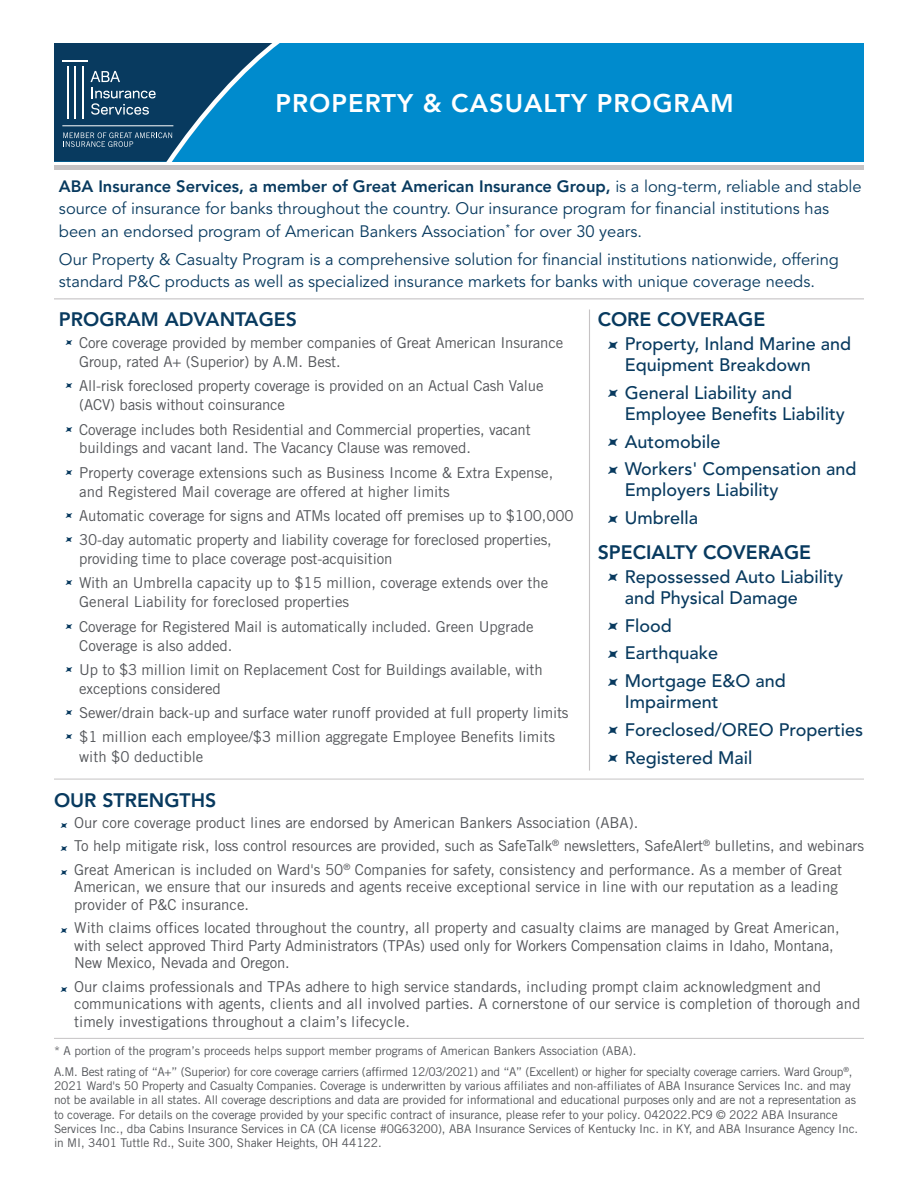
<style>
.page{position:relative;width:918px;height:1188px;background:#fff}
.page>*{position:absolute;margin:0;border:0;box-sizing:border-box;transform-origin:0 0}
.t1{font:800 25.5px "Avenir LT Pro";letter-spacing:.04em;color:#fff}
.t2{font:800 19.5px "Avenir LT Pro";color:#083a5f}
.t3{font:500 18px/21px "Avenir LT Std";color:#083a5f}
.t4{font:16.5px/22.5px "Avenir LT Std";color:#083a5f}
.t5{font:800 16.5px "Avenir LT Pro";color:#083a5f}
.t6{font:15px/18.9px "Trade Gothic LT Std";color:#54565a}
.t7{font:12px/14.2px "Trade Gothic LT Std";letter-spacing:-.01em;color:#54565a}
.s1{font-family:"Avenir LT Std";font-weight:400}
.s2{font-family:"plg 3";font-size:6px;color:#083a5f}
.s3{font-family:"plg 3";font-weight:400;font-size:9px}
</style>
<div class="page">
<div style="left:55px;top:43px;width:809px;height:119px;background:#008bcd"></div>
<div style="left:54px;top:165px;width:810px;height:5px;background:#c6c3c4"></div>
<hr style="left:54px;top:1038px;width:810px;height:1px;background:#c6c3c4">
<svg style="left:54px;top:43px;width:226px;height:119px"></svg>
<hr style="left:62px;top:126px;width:111px;height:1px;background:#fff">
<hr style="left:54px;top:779px;width:810px;height:1px;background:#c6c3c4">
<hr style="left:589px;top:309px;width:1px;height:462px;background:#c6c3c4">
<hr style="left:54px;top:298px;width:810px;height:1px;background:#c6c3c4">
<h1 class="t1" style="left:276px;top:88px;width:460px">PROPERTY &amp; CASUALTY PROGRAM</h1>
<p class="t5" style="left:59px;top:176px;width:804px">ABA Insurance Services, a member of Great American Insurance Group, <span class="s1">is a long-term, reliable and stable</span></p>
<p class="t4" style="left:59px;top:198px;width:772px">source of insurance for banks throughout the country. Our insurance program for financial institutions has been an endorsed program of American Bankers Association<sup>*</sup> for over 30 years.</p>
<p class="t4" style="left:59px;top:248px;width:781px">Our Property &amp; Casualty Program is a comprehensive solution for financial institutions nationwide, offering standard P&amp;C products as well as specialized insurance markets for banks with unique coverage needs.</p>
<h2 class="t2" style="left:59px;top:308px;width:239px">PROGRAM ADVANTAGES</h2>
<p class="t6" style="left:79px;top:333px;width:486px;text-indent:-14px"><sup>•</sup> Core coverage provided by member companies of Great American Insurance<br>Group, rated A+ (Superior) by A.M. Best.</p>
<p class="t6" style="left:79px;top:376px;width:466px;text-indent:-14px"><sup>•</sup> All-risk foreclosed property coverage is provided on an Actual Cash Value (ACV) basis without coinsurance</p>
<p class="t6" style="left:79px;top:420px;width:453px;text-indent:-14px"><sup>•</sup> Coverage includes both Residential and Commercial properties, vacant buildings and vacant land. The Vacancy Clause was removed.</p>
<p class="t6" style="left:79px;top:463px;width:476px;text-indent:-14px"><sup>•</sup> Property coverage extensions such as Business Income &amp; Extra Expense, and Registered Mail coverage are offered at higher limits</p>
<p class="t6" style="left:66px;top:506px;width:509px"><sup>•</sup> Automatic coverage for signs and ATMs located off premises up to $100,000</p>
<p class="t6" style="left:79px;top:530px;width:474px;text-indent:-14px"><sup>•</sup> 30-day automatic property and liability coverage for foreclosed properties, providing time to place coverage post-acquisition</p>
<p class="t6" style="left:79px;top:573px;width:471px;text-indent:-14px"><sup>•</sup> With an Umbrella capacity up to $15 million, coverage extends over the<br>General Liability for foreclosed properties</p>
<p class="t6" style="left:79px;top:617px;width:456px;text-indent:-14px"><sup>•</sup> Coverage for Registered Mail is automatically included. Green Upgrade<br>Coverage is also added.</p>
<p class="t6" style="left:79px;top:660px;width:465px;text-indent:-14px"><sup>•</sup> Up to $3 million limit on Replacement Cost for Buildings available, with exceptions considered</p>
<p class="t6" style="left:66px;top:703px;width:504px"><sup>•</sup> Sewer/drain back-up and surface water runoff provided at full property limits</p>
<p class="t6" style="left:79px;top:727px;width:477px;line-height:19.5px;text-indent:-14px"><sup>•</sup> $1 million each employee/$3 million aggregate Employee Benefits limits with $0 deductible</p>
<h2 class="t2" style="left:54px;top:788px;width:164px">OUR STRENGTHS</h2>
<p class="t6" style="left:61px;top:813px;width:579px"><span class="s2">•</span> Our core coverage product lines are endorsed by American Bankers Association (ABA).</p>
<p class="t6" style="left:61px;top:836px;width:805px"><span class="s2">•</span> To help mitigate risk, loss control resources are provided, such as SafeTalk<sup>®</sup> newsletters, SafeAlert<sup>®</sup> bulletins, and webinars</p>
<p class="t6" style="left:74px;top:860px;width:769px;line-height:17.5px;text-indent:-14px"><span class="s2">•</span> Great American is included on Ward's 50<sup>®</sup> Companies for safety, consistency and performance. As a member of Great<br>American, we ensure that our insureds and agents receive exceptional service in line with our reputation as a leading provider of P&amp;C insurance.</p>
<p class="t6" style="left:74px;top:919px;width:767px;line-height:17.5px;text-indent:-14px"><span class="s2">•</span> With claims offices located throughout the country, all property and casualty claims are managed by Great American, with select approved Third Party Administrators (TPAs) used only for Workers Compensation claims in Idaho, Montana,<br>New Mexico, Nevada and Oregon.</p>
<p class="t6" style="left:74px;top:977px;width:788px;line-height:17.5px;text-indent:-14px"><span class="s2">•</span> Our claims professionals and TPAs adhere to high service standards, including prompt claim acknowledgment and communications with agents, clients and all involved parties. A cornerstone of our service is completion of thorough and timely investigations throughout a claim’s lifecycle.</p>
<h2 class="t2" style="left:598px;top:308px;width:169px">CORE COVERAGE</h2>
<p class="t3" style="left:625px;top:334px;width:228px;text-indent:-17px"><span class="s3">•</span> Property, Inland Marine and<br>Equipment Breakdown</p>
<p class="t3" style="left:625px;top:383px;width:222px;text-indent:-17px"><span class="s3">•</span> General Liability and<br>Employee Benefits Liability</p>
<p class="t3" style="left:608px;top:431px;width:114px"><span class="s3">•</span> Automobile</p>
<p class="t3" style="left:625px;top:459px;width:233px;text-indent:-17px"><span class="s3">•</span> Workers' Compensation and<br>Employers Liability</p>
<p class="t3" style="left:608px;top:508px;width:91px"><span class="s3">•</span> Umbrella</p>
<h2 class="t2" style="left:598px;top:540px;width:215px">SPECIALTY COVERAGE</h2>
<p class="t3" style="left:625px;top:567px;width:220px;text-indent:-17px"><span class="s3">•</span> Repossessed Auto Liability and Physical Damage</p>
<p class="t3" style="left:608px;top:615px;width:65px"><span class="s3">•</span> Flood</p>
<p class="t3" style="left:608px;top:643px;width:111px"><span class="s3">•</span> Earthquake</p>
<p class="t3" style="left:625px;top:671px;width:162px;text-indent:-17px"><span class="s3">•</span> Mortgage E&amp;O and<br>Impairment</p>
<p class="t3" style="left:608px;top:720px;width:256px"><span class="s3">•</span> Foreclosed/OREO Properties</p>
<p class="t3" style="left:608px;top:747px;width:146px"><span class="s3">•</span> Registered Mail</p>
<p class="t7" style="left:54px;top:1040px;width:800px;line-height:21px">* A portion of the program’s proceeds helps support member programs of American Bankers Association (ABA).<br>A.M. Best rating of “A+” (Superior) for core coverage carriers (affirmed 12/03/2021) and “A” (Excellent) or higher for specialty coverage carriers. Ward Group<sup>®</sup>,</p>
<p class="t7" style="left:54px;top:1078px;width:806px">2021 Ward's 50 Property and Casualty Companies. Coverage is underwritten by various affiliates and non-affiliates of ABA Insurance Services Inc. and may not be available in all states. All coverage descriptions and data are provided for informational and educational purposes only and are not a representation as to coverage. For details on the coverage provided by your specific contract of insurance, please refer to your policy. 042022.PC9 © 2022 ABA Insurance Services Inc., dba Cabins Insurance Services in CA (CA license #0G63200), ABA Insurance Services of Kentucky Inc. in KY, and ABA Insurance Agency Inc. in MI, 3401 Tuttle Rd., Suite 300, Shaker Heights, OH 44122.</p>
</div>
